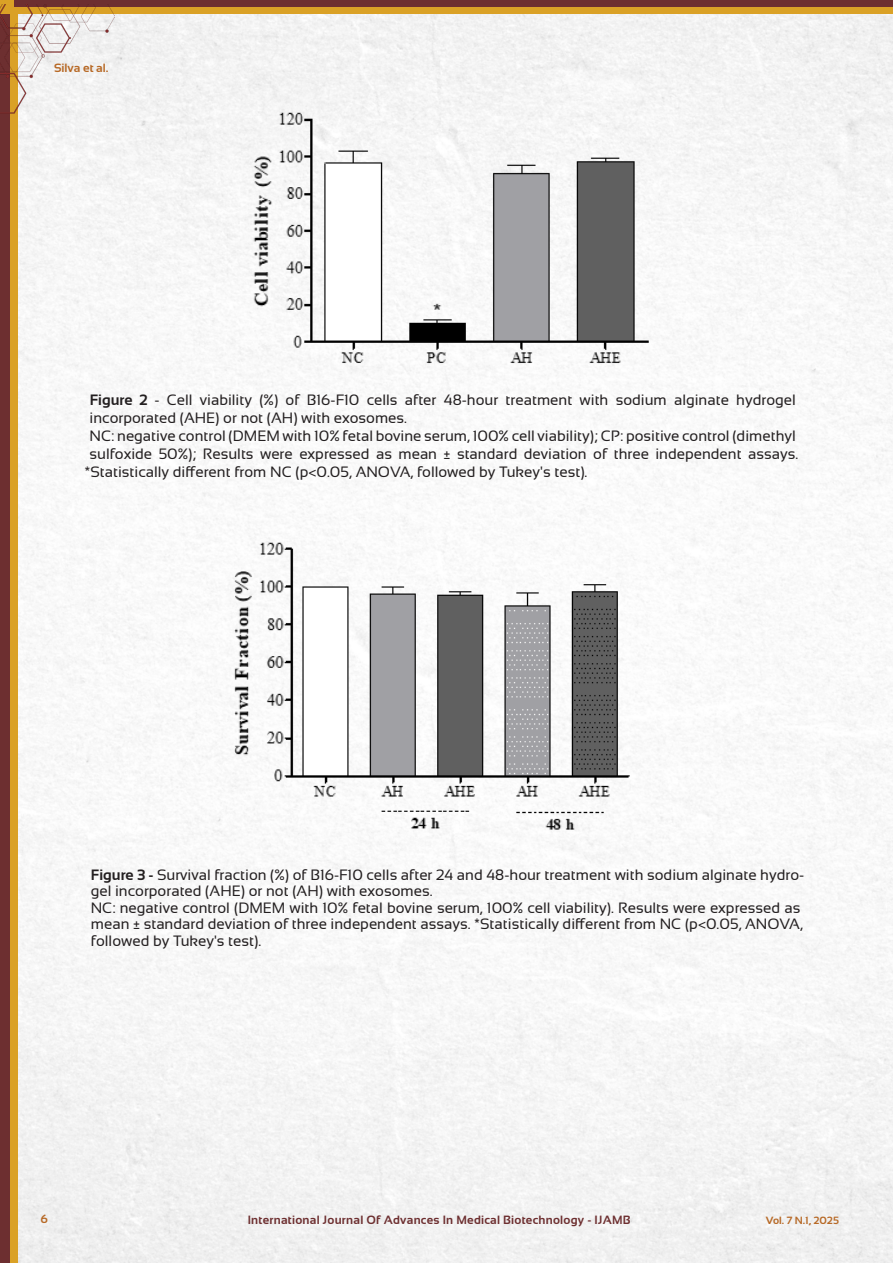
<style>
.page{position:relative;width:893px;height:1263px;background:#fff}
.page>*{position:absolute;margin:0;border:0;box-sizing:border-box;transform-origin:0 0}
.t1{font:15px/16.5px "Sansation";color:#231f20}
.t2{font:700 12px "Sansation";letter-spacing:.02em;color:#6d2f30}
.t3{font:700 12px "Sansation";color:#b76926}
.t4{font:700 10.5px "Sansation";color:#b76926}
.s1{font-weight:700}
</style>
<div class="page">
<img style="left:17px;top:14px;width:876px;height:1249px">
<div style="left:0;top:7px;width:14px;height:1256px;background:#6d2f30"></div>
<div style="left:10px;top:0;width:7px;height:1263px;background:#daa126"></div>
<div style="left:10px;top:0;width:883px;height:9px;background:#6d2f30"></div>
<div style="left:0;top:7px;width:891px;height:7px;background:#daa126"></div>
<svg style="left:891px;top:7px;width:2px;height:7px"></svg>
<div style="left:0;top:0;width:14px;height:8px;background:#daa126"></div>
<img style="left:0;top:4px;width:115px;height:166px">
<img style="left:209px;top:90px;width:473px;height:288px">
<img style="left:216px;top:518px;width:460px;height:342px">
<p class="t3" style="left:54px;top:61px;width:56px">Silva et al.</p>
<p class="t1" style="left:90px;top:391px;width:708px;line-height:18px"><span class="s1">Figure 2</span> - Cell viability (%) of B16-F10 cells after 48-hour treatment with sodium alginate hydrogel incorporated (AHE) or not (AH) with exosomes.</p>
<p class="t1" style="left:90px;top:428px;width:708px">NC: negative control (DMEM with 10% fetal bovine serum, 100% cell viability); CP: positive control (dimethyl</p>
<p class="t1" style="left:90px;top:446px;width:710px">sulfoxide 50%); Results were expressed as mean ± standard deviation of three independent assays.</p>
<p class="t1" style="left:84px;top:464px;width:504px">*Statistically different from NC (p&lt;0.05, ANOVA, followed by Tukey's test).</p>
<p class="t1" style="left:91px;top:866px;width:715px"><span class="s1">Figure 3 -</span> Survival fraction (%) of B16-F10 cells after 24 and 48-hour treatment with sodium alginate hydro&shy;gel incorporated (AHE) or not (AH) with exosomes.</p>
<p class="t1" style="left:91px;top:899px;width:714px">NC: negative control (DMEM with 10% fetal bovine serum, 100% cell viability). Results were expressed as mean ± standard deviation of three independent assays. *Statistically different from NC (p&lt;0.05, ANOVA, followed by Tukey's test).</p>
<p class="t3" style="left:40px;top:1212px;width:9px">6</p>
<p class="t2" style="left:248px;top:1213px;width:384px">International Journal Of Advances In Medical Biotechnology - IJAMB</p>
<p class="t4" style="left:766px;top:1214px;width:74px">Vol. 7 N.1, 2025</p>
</div>
